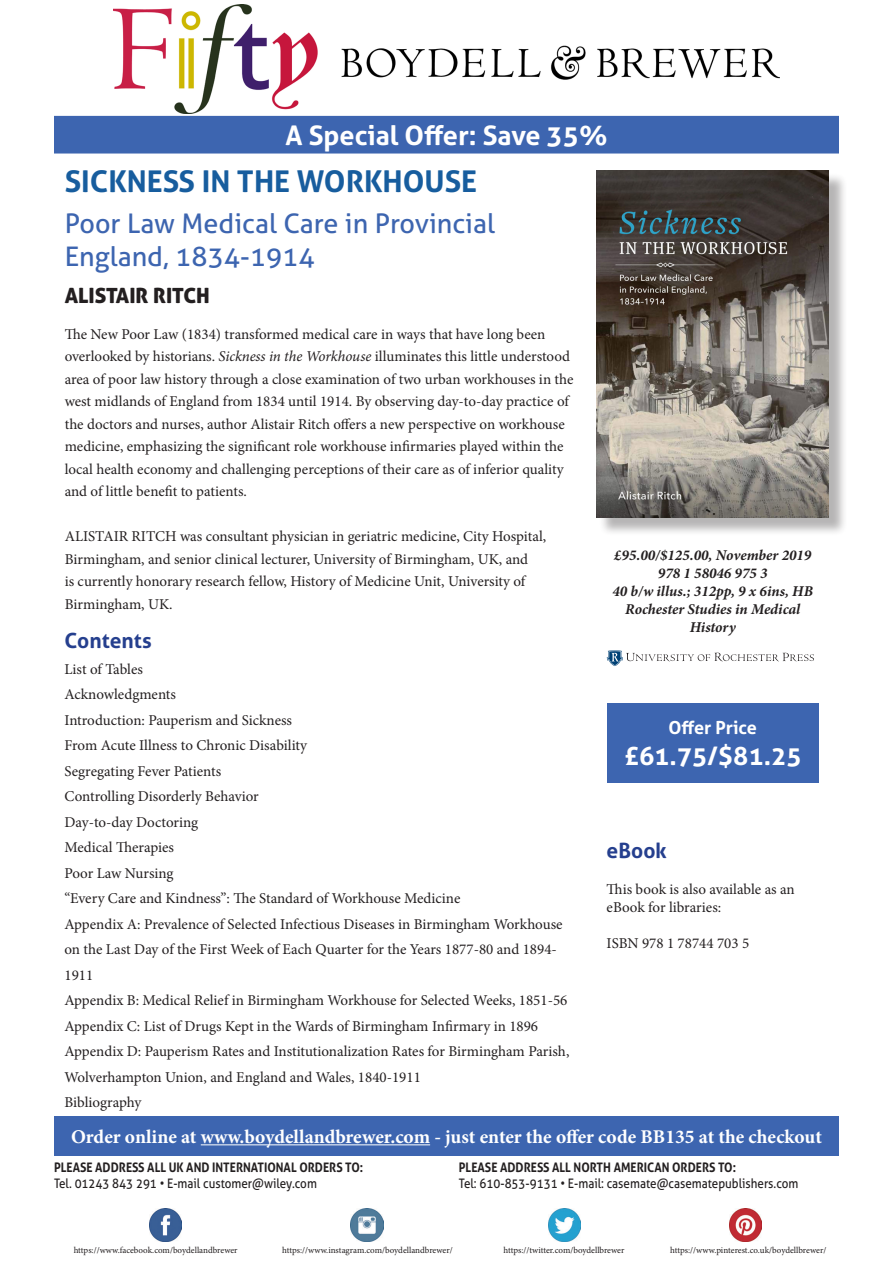
<style>
.page{position:relative;width:893px;height:1263px;background:#fff}
.page>*{position:absolute;margin:0;border:0;box-sizing:border-box;transform-origin:0 0}
.t1{font:700 30px "Aller";color:#175d9e}
.Subtitle{font:27px/32.4px "Aller";color:#3d65b0}
.A_Major_New{font:700 27px "Aller";color:#fff}
.A_Major_New-2{font:700 25.5px "Aller";color:#fff}
.Author{font:21px "Aller Display";color:#231f20}
.t2{font:700 21px "Aller";color:#253f8e}
.Blurb{font:700 19.5px "Minion Pro";color:#fff}
.A_Major_New-3{font:700 18px "Aller";color:#fff}
.Blurb-2{font:15px/22.5px "Minion Pro";color:#231f20}
.Biblio{font:italic 700 15px "Minion Pro";color:#231f20}
.t3{font:13.05px/16.4px "Aller";color:#231f20;scale:.89 1}
.t4{font:700 13.05px "Aller";color:#231f20;scale:.89 1}
.Blurb-3{font:9px "Minion Pro";letter-spacing:-.005em;color:#231f20}
.s1{font-style:italic}
.s2{font-weight:700}
</style>
<div class="page">
<div style="left:55px;top:117px;width:783px;height:36px;background:#3d65b0"></div>
<div style="left:54px;top:116px;width:785px;height:38px;border:2px solid #3d65b0"></div>
<div style="left:599px;top:172px;width:249px;height:364px;background:#231f20;opacity:.33"></div>
<img style="left:597px;top:170px;width:232px;height:348px">
<div style="left:607px;top:703px;width:212px;height:80px;background:#3d65b0"></div>
<img style="left:113px;top:4px;width:667px;height:109px">
<div style="left:54px;top:1116px;width:785px;height:39px;background:#3d65b0"></div>
<hr style="left:201px;top:1144px;width:229px;height:1px;background:#fff">
<img style="left:149px;top:1209px;width:33px;height:32px">
<img style="left:548px;top:1209px;width:33px;height:32px">
<img style="left:351px;top:1209px;width:32px;height:32px">
<img style="left:729px;top:1209px;width:33px;height:32px">
<svg style="left:607px;top:650px;width:207px;height:16px"></svg>
<p class="A_Major_New" style="left:286px;top:118px;width:323px">A Special Offer: Save 35%</p>
<p class="t1" style="left:65px;top:163px;width:414px">SICKNESS IN THE WORKHOUSE</p>
<p class="Subtitle" style="left:65px;top:207px;width:432px">Poor Law Medical Care in Provincial<br>England, 1834-1914</p>
<p class="Author" style="left:65px;top:283px;width:147px">ALISTAIR RITCH</p>
<p class="Blurb-2" style="left:65px;top:323px;width:510px">The New Poor Law (1834) transformed medical care in ways that have long been overlooked by historians. <span class="s1">Sickness in the Workhouse</span> illuminates this little understood area of poor law history through a close examination of two urban workhouses in the west midlands of England from 1834 until 1914. By observing day-to-day practice of the doctors and nurses, author Alistair Ritch offers a new perspective on workhouse medicine, emphasizing the significant role workhouse infirmaries played within the local health economy and challenging perceptions of their care as of inferior quality and of little benefit to patients.</p>
<p class="Blurb-2" style="left:65px;top:525px;width:483px">ALISTAIR RITCH was consultant physician in geriatric medicine, City Hospital, Birmingham, and senior clinical lecturer, University of Birmingham, UK, and<br>is currently honorary research fellow, History of Medicine Unit, University of Birmingham, UK.</p>
<p class="t2" style="left:64px;top:628px;width:89px">Contents</p>
<p class="Blurb-2" style="left:64px;top:657px;width:80px">List of Tables</p>
<p class="Blurb-2" style="left:64px;top:683px;width:113px">Acknowledgments</p>
<p class="Blurb-2" style="left:64px;top:708px;width:229px">Introduction: Pauperism and Sickness</p>
<p class="Blurb-2" style="left:64px;top:734px;width:244px">From Acute Illness to Chronic Disability</p>
<p class="Blurb-2" style="left:64px;top:759px;width:158px">Segregating Fever Patients</p>
<p class="Blurb-2" style="left:64px;top:785px;width:196px">Controlling Disorderly Behavior</p>
<p class="Blurb-2" style="left:64px;top:810px;width:135px">Day-to-day Doctoring</p>
<p class="Blurb-2" style="left:64px;top:836px;width:111px">Medical Therapies</p>
<p class="Blurb-2" style="left:64px;top:861px;width:111px">Poor Law Nursing</p>
<p class="Blurb-2" style="left:64px;top:887px;width:397px">“Every Care and Kindness”: The Standard of Workhouse Medicine</p>
<p class="Blurb-2" style="left:64px;top:911px;width:500px;line-height:25.5px">Appendix A: Prevalence of Selected Infectious Diseases in Birmingham Workhouse on the Last Day of the First Week of Each Quarter for the Years 1877-80 and 1894-<br>1911</p>
<p class="Blurb-2" style="left:64px;top:989px;width:504px">Appendix B: Medical Relief in Birmingham Workhouse for Selected Weeks, 1851-56</p>
<p class="Blurb-2" style="left:64px;top:1014px;width:475px">Appendix C: List of Drugs Kept in the Wards of Birmingham Infirmary in 1896</p>
<p class="Blurb-2" style="left:64px;top:1038px;width:506px;line-height:25.5px">Appendix D: Pauperism Rates and Institutionalization Rates for Birmingham Parish,<br>Wolverhampton Union, and England and Wales, 1840-1911</p>
<p class="Blurb-2" style="left:64px;top:1091px;width:78px">Bibliography</p>
<p class="Biblio" style="left:614px;top:544px;width:199px">£95.00/$125.00, November 2019</p>
<p class="Biblio" style="left:658px;top:562px;width:111px">978 1 58046 975 3</p>
<p class="Biblio" style="left:612px;top:580px;width:202px">40 b/w illus.; 312pp, 9 x 6ins, HB</p>
<p class="Biblio" style="left:625px;top:598px;width:177px">Rochester Studies in Medical</p>
<p class="Biblio" style="left:690px;top:616px;width:47px">History</p>
<p class="A_Major_New-3" style="left:668px;top:716px;width:90px">Offer Price</p>
<p class="A_Major_New-2" style="left:624px;top:740px;width:180px">£61.75/$81.25</p>
<p class="t2" style="left:607px;top:837px;width:62px">eBook</p>
<p class="Blurb-2" style="left:607px;top:880px;width:190px;line-height:18px">This book is also available as an eBook for libraries:</p>
<p class="Blurb-2" style="left:607px;top:932px;width:144px">ISBN 978 1 78744 703 5</p>
<p class="Blurb" style="left:71px;top:1123px;width:752px">Order online at www.boydellandbrewer.com - just enter the offer code BB135 at the checkout</p>
<p class="t4" style="left:54px;top:1159px;width:349px">PLEASE ADDRESS ALL UK AND INTERNATIONAL ORDERS TO:</p>
<p class="t3" style="left:54px;top:1175px;width:297px">Tel. 01243 843 291 • E-mail customer@wiley.com</p>
<p class="t3" style="left:459px;top:1159px;width:383px"><span class="s2">PLEASE ADDRESS ALL NORTH AMERICAN ORDERS TO:<br></span>Tel: 610-853-9131 • E-mail: casemate@casematepublishers.com</p>
<p class="Blurb-3" style="left:74px;top:1244px;width:165px">https://www.facebook.com/boydellandbrewer</p>
<p class="Blurb-3" style="left:282px;top:1244px;width:172px">https://www.instagram.com/boydellandbrewer/</p>
<p class="Blurb-3" style="left:503px;top:1244px;width:122px">https://twitter.com/boydellbrewer</p>
<p class="Blurb-3" style="left:670px;top:1244px;width:158px">https://www.pinterest.co.uk/boydellbrewer/</p>
</div>
